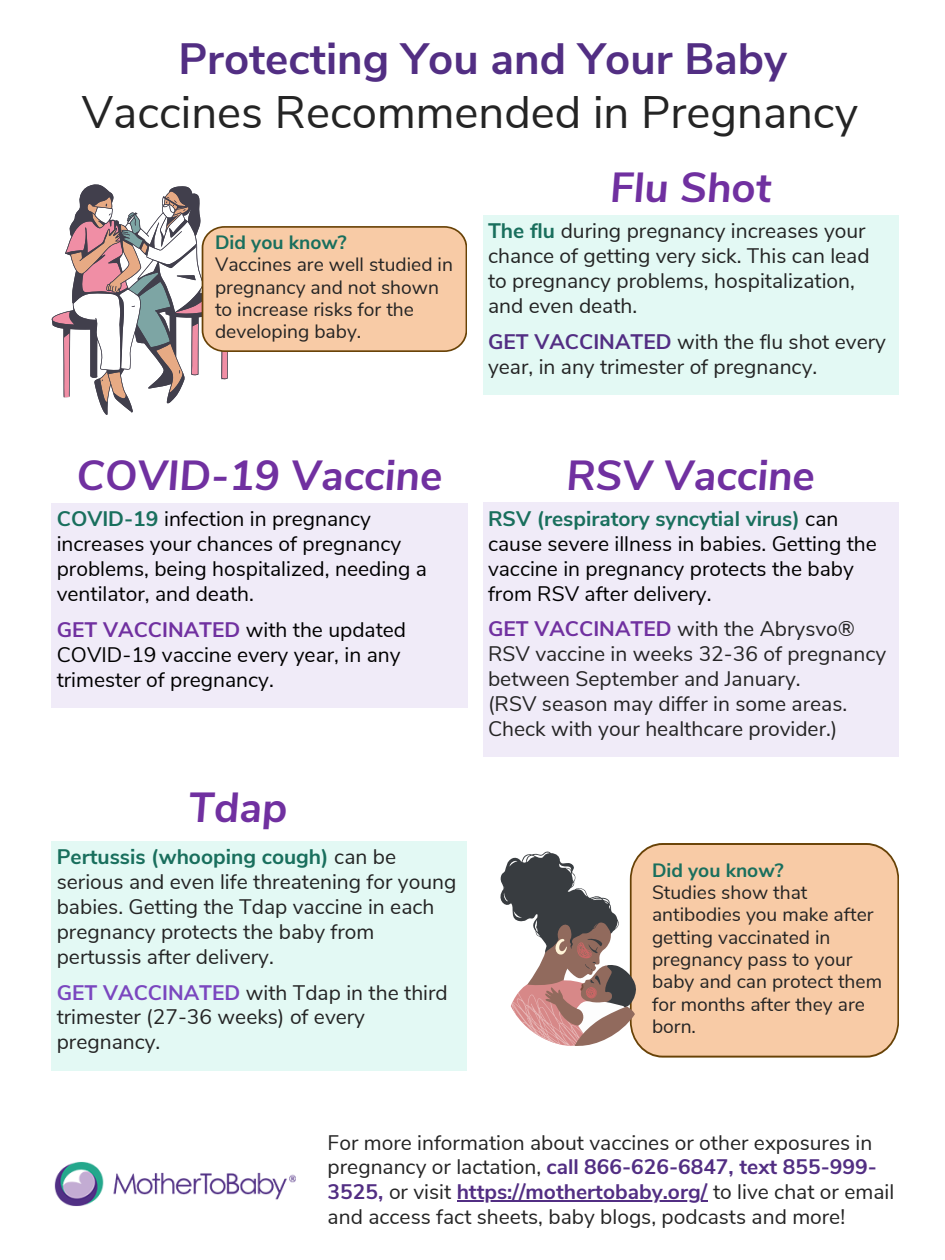
<style>
.page{position:relative;width:945px;height:1260px;background:#fff}
.page>*{position:absolute;margin:0;border:0;box-sizing:border-box;transform-origin:0 0}
.t1{font:45.5px "Nunito Sans";color:#242424}
.t2{font:700 43.75px "Nunito Sans";color:#522e83}
.t3{font:italic 700 42px "Nunito Sans";color:#7030a0}
.t4{font:21px/24.8px "Nunito Sans";color:#242424}
.t5{font:21px/24.8px "Nunito Sans";color:#000}
.t6{font:19.25px/22.4px "Nunito Sans";color:#242424}
.t7{font:700 19.25px "Nunito Sans";color:#196f5d}
.s1{font-weight:700;color:#196f5d}
.s2{font-weight:700;color:#7030a0}
.s3{font-weight:700;color:#7a47bf}
.s4{font-weight:700;color:#522e83}
</style>
<div class="page">
<div style="left:483px;top:215px;width:416px;height:180px;background:#e3f9f4"></div>
<div style="left:52px;top:503px;width:415px;height:205px;background:#f0ebf8"></div>
<div style="left:52px;top:841px;width:415px;height:229px;background:#e3f9f4"></div>
<img style="left:54px;top:1162px;width:242px;height:44px">
<hr style="left:457px;top:1201px;width:250px;height:1px;background:#522e83">
<div style="left:483px;top:502px;width:416px;height:255px;background:#f0ebf8"></div>
<svg style="left:52px;top:184px;width:415px;height:231px"></svg>
<div style="left:637px;top:843px;width:262px;height:215px;background:#f8cba6"></div>
<svg style="left:500px;top:851px;width:137px;height:195px"></svg>
<p class="t2" style="left:178px;top:30px;width:610px">Protecting You and Your Baby</p>
<h1 class="t1" style="left:82px;top:82px;width:778px">Vaccines Recommended in Pregnancy</h1>
<p class="t7" style="left:215px;top:230px;width:133px">Did you know?</p>
<p class="t6" style="left:215px;top:254px;width:239px">Vaccines are well studied in pregnancy and not shown to increase risks for the developing baby.</p>
<p class="t3" style="left:76px;top:447px;width:367px">COVID-19 Vaccine</p>
<p class="t5" style="left:57px;top:507px;width:372px"><span class="s1">COVID-19</span> infection in pregnancy increases your chances of pregnancy problems, being hospitalized, needing a ventilator, and death.</p>
<p class="t5" style="left:57px;top:617px;width:351px"><span class="s2">GET VACCINATED</span> with the updated<br>COVID-19 vaccine every year, in any trimester of pregnancy.</p>
<p class="t3" style="left:188px;top:779px;width:100px">Tdap</p>
<h1 class="t4" style="left:57px;top:845px;width:401px"><span class="s1">Pertussis (whooping cough)</span> can be serious and even life threatening for young babies. Getting the Tdap vaccine in each pregnancy protects the baby from pertussis after delivery.</h1>
<p class="t4" style="left:57px;top:980px;width:392px"><span class="s3">GET VACCINATED</span> with Tdap in the third trimester (27-36 weeks) of every pregnancy.</p>
<h1 class="t3" style="left:610px;top:159px;width:163px">Flu Shot</h1>
<h1 class="t4" style="left:488px;top:219px;width:383px"><span class="s1">The flu</span> during pregnancy increases your chance of getting very sick. This can lead to pregnancy problems, hospitalization, and even death.</h1>
<h2 class="t4" style="left:488px;top:329px;width:399px"><span class="s4">GET VACCINATED</span> with the flu shot every year, in any trimester of pregnancy.</h2>
<p class="t3" style="left:566px;top:447px;width:250px">RSV Vaccine</p>
<p class="t5" style="left:488px;top:506px;width:390px"><span class="s1">RSV (respiratory syncytial virus)</span> can cause severe illness in babies. Getting the vaccine in pregnancy protects the baby from RSV after delivery.</p>
<p class="t4" style="left:488px;top:617px;width:400px"><span class="s2">GET VACCINATED</span> with the Abrysvo®<br>RSV vaccine in weeks 32-36 of pregnancy between September and January.</p>
<p class="t4" style="left:488px;top:691px;width:361px">(RSV season may differ in some areas.</p>
<h1 class="t4" style="left:488px;top:716px;width:351px">Check with your healthcare provider.)</h1>
<p class="t7" style="left:652px;top:857px;width:133px">Did you know?</p>
<p class="t6" style="left:652px;top:882px;width:232px">Studies show that antibodies you make after getting vaccinated in pregnancy pass to your baby and can protect them for months after they are born.</p>
<p class="t4" style="left:328px;top:1130px;width:568px">For more information about vaccines or other exposures in pregnancy or lactation, <span class="s4">call 866-626-6847, text 855-999-<br>3525,</span> or visit <span class="s4">https://mothertobaby.org/</span> to live chat or email</p>
<p class="t4" style="left:328px;top:1205px;width:519px">and access fact sheets, baby blogs, podcasts and more!</p>
</div>
